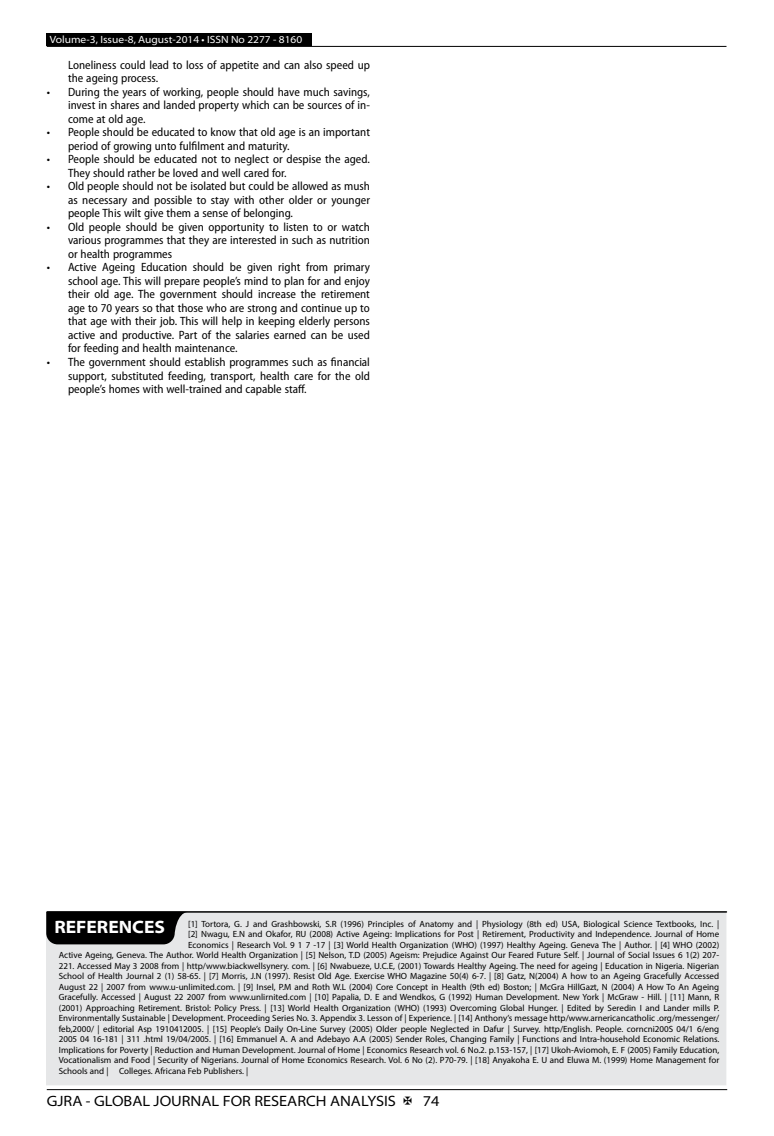
<style>
.page{position:relative;width:774px;height:1136px;background:#fff}
.page>*{position:absolute;margin:0;border:0;box-sizing:border-box;transform-origin:0 0}
.t1{font:700 semi-expanded 18px "Myriad Pro";color:#fff}
.t2{font:semi-expanded 15px "Myriad Pro";color:#000}
.t3{font:semi-condensed 12px/13.5px "Myriad Pro";color:#000;text-align:justify}
.t4{font:semi-expanded 10.5px "Myriad Pro";color:#fff}
.t5{font:9px "Myriad Pro";color:#000}
</style>
<div class="page">
<hr style="left:47px;top:1089px;width:680px;height:1px;background:#000">
<div style="left:47px;top:33px;width:265px;height:13px;background:#000"></div>
<hr style="left:47px;top:46px;width:679px;height:1px;background:#000">
<div style="left:46px;top:911px;width:680px;height:174px;background:#e6e7e8"></div>
<hr style="left:47px;top:911px;width:679px;height:1px;background:#000">
<svg style="left:46px;top:911px;width:142px;height:33px;background:#151515"></svg>
<p class="t4" style="left:50px;top:34px;width:254px">Volume-3, Issue-8, August-2014 • ISSN No 2277 - 8160</p>
<h3 class="t3" style="left:68px;top:58px;width:303px">Loneliness could lead to loss of appetite and can also speed up the ageing process.</h3>
<h3 class="t3" style="left:68px;top:85px;width:303px;text-indent:-21px">• During the years of working, people should have much savings, invest in shares and landed property which can be sources of in&shy;come at old age.</h3>
<h3 class="t3" style="left:68px;top:126px;width:303px;text-indent:-21px">• People should be educated to know that old age is an important period of growing unto fulfilment and maturity.</h3>
<h3 class="t3" style="left:68px;top:153px;width:303px;text-indent:-21px">• People should be educated not to neglect or despise the aged.<br>They should rather be loved and well cared for.</h3>
<h3 class="t3" style="left:68px;top:180px;width:303px;text-indent:-21px">• Old people should not be isolated but could be allowed as mush as necessary and possible to stay with other older or younger people This wilt give them a sense of belonging.</h3>
<h3 class="t3" style="left:68px;top:220px;width:303px;text-indent:-21px">• Old people should be given opportunity to listen to or watch various programmes that they are interested in such as nutrition or health programmes</h3>
<p class="t3" style="left:68px;top:261px;width:303px;text-indent:-21px">• Active Ageing Education should be given right from primary school age. This will prepare people’s mind to plan for and enjoy their old age. The government should increase the retirement age to 70 years so that those who are strong and continue up to that age with their job. This will help in keeping elderly persons active and productive. Part of the salaries earned can be used for feeding and health maintenance.</p>
<h3 class="t3" style="left:68px;top:355px;width:303px;text-indent:-21px">• The government should establish programmes such as financial support, substituted feeding, transport, health care for the old people’s homes with well-trained and capable staff.</h3>
<h1 class="t1" style="left:54px;top:916px;width:112px">REFERENCES</h1>
<p class="t5" style="left:188px;top:917px;width:533px">[1] Tortora, G. J and Grashbowski, S.R (1996) Principles of Anatomy and | Physiology (8th ed) USA, Biological Science Textbooks, Inc. |</p>
<p class="t5" style="left:188px;top:928px;width:533px">[2] Nwagu, E.N and Okafor, RU (2008) Active Ageing: Implications for Post | Retirement, Productivity and Independence. Journal of Home</p>
<p class="t5" style="left:188px;top:938px;width:533px">Economics | Research Vol. 9 1 7 -17 | [3] World Health Organization (WHO) (1997) Healthy Ageing. Geneva The | Author. | [4] WHO (2002)</p>
<p class="t5" style="left:59px;top:949px;width:662px">Active Ageing, Geneva. The Author. World Health Organization | [5] Nelson, T.D (2005) Ageism: Prejudice Against Our Feared Future Self. | Journal of Social Issues 6 1(2) 207-</p>
<p class="t5" style="left:59px;top:959px;width:662px">221. Accessed May 3 2008 from | http/www.biackwellsynery. com. | [6] Nwabueze, U.C.E, (2001) Towards Healthy Ageing. The need for ageing | Education in Nigeria. Nigerian</p>
<p class="t5" style="left:59px;top:970px;width:662px">School of Health Journal 2 (1) 58-65. | [7] Morris, J.N (1997). Resist Old Age. Exercise WHO Magazine 50(4) 6-7. | [8] Gatz, N(2004) A how to an Ageing Gracefully Accessed</p>
<p class="t5" style="left:59px;top:980px;width:662px">August 22 | 2007 from www.u-unlimited.com. | [9] Insel, P.M and Roth W.L (2004) Core Concept in Health (9th ed) Boston; | McGra HillGazt, N (2004) A How To An Ageing</p>
<p class="t5" style="left:59px;top:991px;width:662px">Gracefully. Accessed | August 22 2007 from www.unlirnited.com | [10] Papalia, D. E and Wendkos, G (1992) Human Development. New York | McGraw - Hill. | [11] Mann, R</p>
<p class="t5" style="left:59px;top:1001px;width:662px">(2001) Approaching Retirement. Bristol: Policy Press. | [13] World Health Organization (WHO) (1993) Overcoming Global Hunger. | Edited by Seredin I and Lander mills P.</p>
<p class="t5" style="left:59px;top:1012px;width:662px">Environmentally Sustainable | Development. Proceeding Series No. 3. Appendix 3. Lesson of | Experience. | [14] Anthony’s message http/www.arnericancatholic .org/messenger/</p>
<p class="t5" style="left:59px;top:1022px;width:662px">feb,2000/ | editorial Asp 1910412005. | [15] People’s Daily On-Line Survey (2005) Older people Neglected in Dafur | Survey. http/English. People. corncni200S 04/1 6/eng</p>
<p class="t5" style="left:59px;top:1033px;width:662px">2005 04 16-181 | 311 .html 19/04/2005. | [16] Emmanuel A. A and Adebayo A.A (2005) Sender Roles, Changing Family | Functions and Intra-household Economic Relations.</p>
<p class="t5" style="left:59px;top:1043px;width:662px">Implications for Poverty | Reduction and Human Development. Journal of Home | Economics Research vol. 6 No.2. p.153-157, | [17] Ukoh-Aviomoh, E. F (2005) Family Education,</p>
<p class="t5" style="left:59px;top:1054px;width:662px">Vocationalism and Food | Security of Nigerians. Journal of Home Economics Research. Vol. 6 No (2). P70-79. | [18] Anyakoha E. U and Eluwa M. (1999) Home Management for</p>
<p class="t5" style="left:59px;top:1064px;width:191px">Schools and | Colleges. Africana Feb Publishers. |</p>
<h2 class="t2" style="left:47px;top:1092px;width:351px">GJRA - GLOBAL JOURNAL FOR RESEARCH ANALYSIS</h2>
<h2 class="t2" style="left:423px;top:1092px;width:18px">74</h2>
</div>
